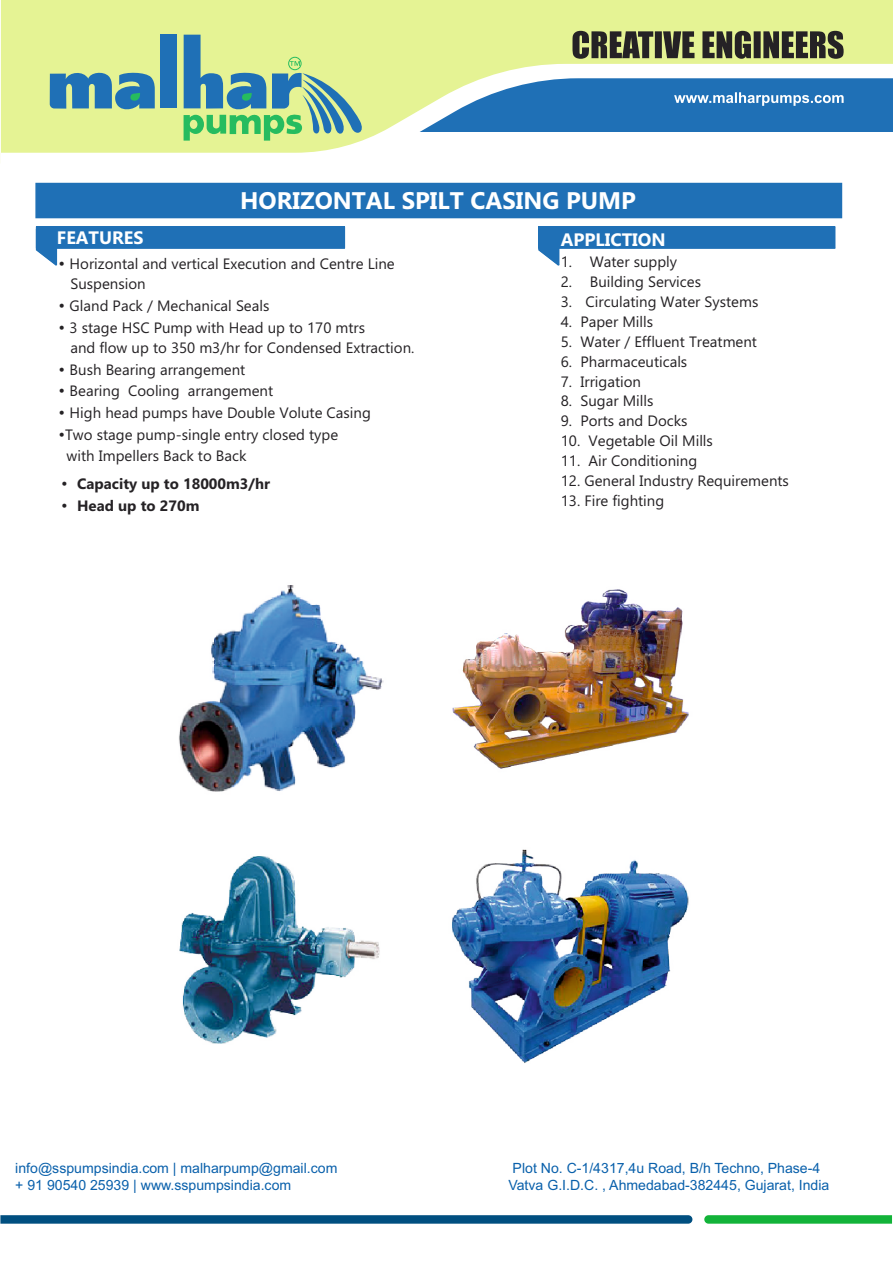
<style>
.page{position:relative;width:893px;height:1262px;background:#fff}
.page>*{position:absolute;margin:0;border:0;box-sizing:border-box;transform-origin:0 0}
.t1{font:700 24px "Ebrima";color:#fff}
.t2{font:700 18px "Ebrima";color:#fff}
.t3{font:15px/20.4px "Ebrima";color:#252225}
.t4{font:700 15px "Ebrima";color:#252225}
.t5{font:14.1px/17px "Arial";color:#0960ab}
.s1{font-size:16.5px}
.s2{font-weight:400;font-size:16.5px}
</style>
<div class="page">
<img style="left:179px;top:585px;width:205px;height:207px">
<img style="left:452px;top:589px;width:237px;height:180px">
<img style="left:452px;top:849px;width:237px;height:214px">
<img style="left:179px;top:856px;width:201px;height:188px">
<div style="left:1px;top:0;width:892px;height:64px;background:#e5f394"></div>
<svg style="left:1px;top:64px;width:892px;height:89px"></svg>
<div style="left:160px;top:35px;width:17px;height:73px;background:#1f70b6"></div>
<svg style="left:50px;top:70px;width:105px;height:44px;background:#659fa8"></svg>
<svg style="left:183px;top:35px;width:183px;height:106px;background:#9fcb98"></svg>
<svg style="left:572px;top:31px;width:271px;height:28px;background:#636649"></svg>
<svg style="left:674px;top:92px;width:169px;height:14px"></svg>
<div style="left:538px;top:226px;width:297px;height:22px;border:1px solid #1f70b6"></div>
<div style="left:538px;top:227px;width:297px;height:21px;background:#1f70b6"></div>
<svg style="left:538px;top:226px;width:25px;height:40px"></svg>
<div style="left:35px;top:182px;width:807px;height:37px;background:#1f70b6"></div>
<div style="left:36px;top:226px;width:309px;height:22px;border:1px solid #1f70b6"></div>
<div style="left:36px;top:227px;width:309px;height:21px;background:#1f70b6"></div>
<svg style="left:35px;top:226px;width:26px;height:40px"></svg>
<svg style="left:0;top:1215px;width:692px;height:8px;background:#065383"></svg>
<svg style="left:704px;top:1215px;width:188px;height:8px;background:#19b53e"></svg>
<p class="t2" style="left:57px;top:230px;width:88px">FEATURES</p>
<h1 class="t1" style="left:240px;top:191px;width:397px">HORIZONTAL SPILT CASING PUMP</h1>
<p class="t2" style="left:560px;top:232px;width:107px">APPLICTION</p>
<p class="t3" style="left:70px;top:255px;width:326px;text-indent:-12px"><span class="s1">•</span> Horizontal and vertical Execution and Centre Line<br>Suspension</p>
<p class="t3" style="left:58px;top:296px;width:212px"><span class="s1">•</span> Gland Pack / Mechanical Seals</p>
<p class="t3" style="left:70px;top:318px;width:345px;text-indent:-12px"><span class="s1">•</span> 3 stage HSC Pump with Head up to 170 mtrs<br>and flow up to 350 m3/hr for Condensed Extraction.</p>
<p class="t3" style="left:58px;top:360px;width:188px"><span class="s1">•</span> Bush Bearing arrangement</p>
<p class="t3" style="left:58px;top:382px;width:216px"><span class="s1">•</span> Bearing Cooling arrangement</p>
<p class="t3" style="left:58px;top:404px;width:314px"><span class="s1">•</span> High head pumps have Double Volute Casing</p>
<p class="t3" style="left:67px;top:426px;width:273px;text-indent:-8px"><span class="s1">•</span>Two stage pump-single entry closed type with Impellers Back to Back</p>
<p class="t4" style="left:61px;top:477px;width:210px"><span class="s2">•</span> Capacity up to 18000m3/hr</p>
<p class="t4" style="left:61px;top:499px;width:140px"><span class="s2">•</span> Head up to 270m</p>
<p class="t3" style="left:561px;top:253px;width:118px">1. Water supply</p>
<p class="t3" style="left:561px;top:273px;width:142px">2. Building Services</p>
<p class="t3" style="left:561px;top:292px;width:199px">3. Circulating Water Systems</p>
<p class="t3" style="left:561px;top:312px;width:94px">4. Paper Mills</p>
<p class="t3" style="left:561px;top:332px;width:198px">5. Water / Effluent Treatment</p>
<p class="t3" style="left:561px;top:352px;width:128px">6. Pharmaceuticals</p>
<p class="t3" style="left:561px;top:372px;width:82px">7. Irrigation</p>
<p class="t3" style="left:561px;top:392px;width:94px">8. Sugar Mills</p>
<p class="t3" style="left:561px;top:412px;width:128px">9. Ports and Docks</p>
<p class="t3" style="left:561px;top:432px;width:154px">10. Vegetable Oil Mills</p>
<p class="t3" style="left:561px;top:452px;width:138px">11. Air Conditioning</p>
<p class="t3" style="left:561px;top:472px;width:229px">12. General Industry Requirements</p>
<p class="t3" style="left:561px;top:492px;width:105px">13. Fire fighting</p>
<p class="t5" style="left:15px;top:1161px;width:323px">info@sspumpsindia.com | malharpump@gmail.com + 91 90540 25939 | www.sspumpsindia.com</p>
<p class="t5" style="left:508px;top:1161px;width:322px">Plot No. C-1/4317,4u Road, B/h Techno, Phase-4<br>Vatva G.I.D.C. , Ahmedabad-382445, Gujarat, India</p>
</div>
